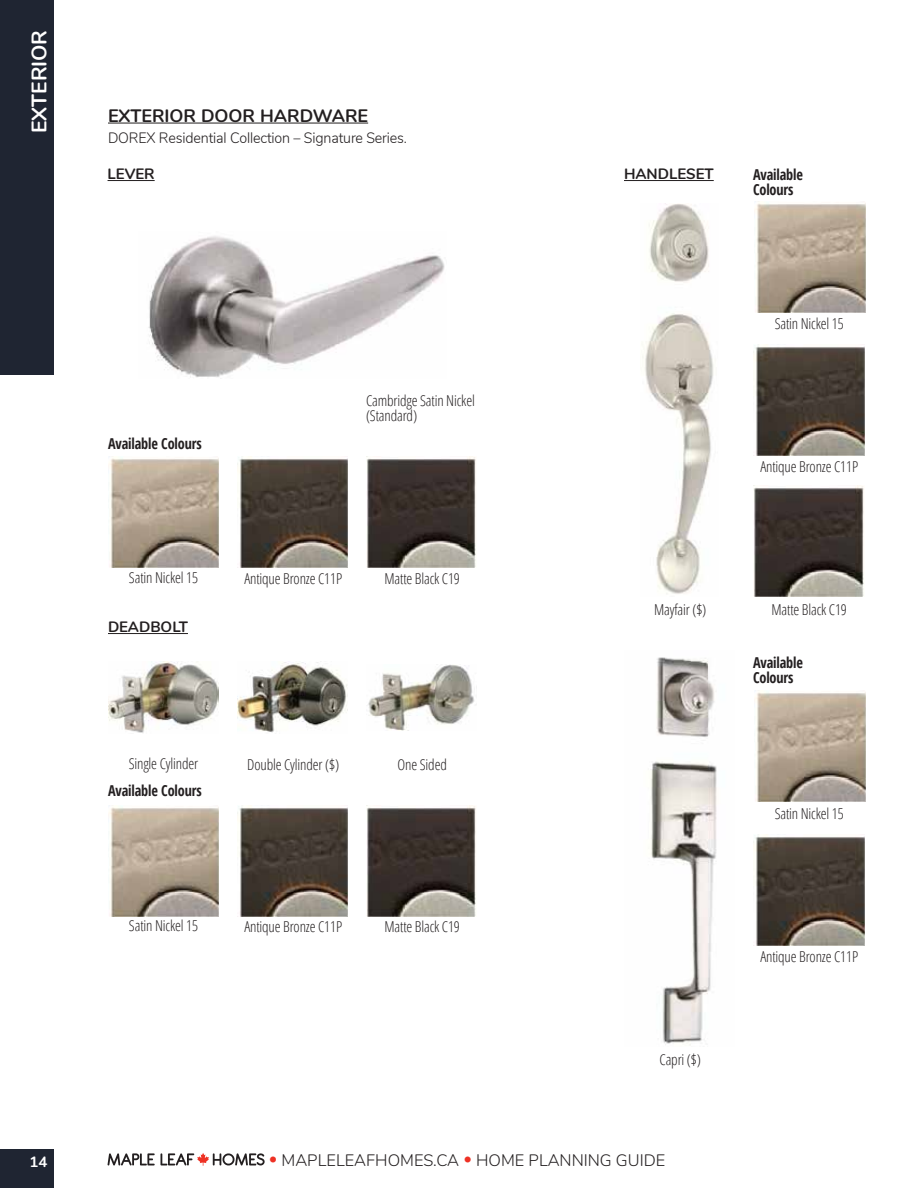
<style>
.page{position:relative;width:918px;height:1188px;background:#fff}
.page>*{position:absolute;margin:0;border:0;box-sizing:border-box;transform-origin:0 0}
.t1{font:700 21px "Nunito";color:#fff}
.t2{font:700 18px "Nunito";color:#231f20}
.t3{font:300 16.5px "Nunito";color:#231f20}
.t4{font:300 15px/15px "Open Sans Condensed";letter-spacing:-.01em;color:#231f20}
.t5{font:700 condensed 15px/15px "Open Sans";letter-spacing:-.01em;color:#231f20;scale:.95 1}
.t6{font:300 15px "Nunito";letter-spacing:-.01em;color:#231f20;scale:.95 1}
.t7{font:700 15px "Nunito";color:#231f20}
.t8{font:700 15px "Nunito";color:#fff}
.s1{color:#ee3124}
</style>
<div class="page">
<div style="left:0;top:1149px;width:54px;height:39px;background:#1f2532"></div>
<div style="left:0;top:0;width:54px;height:375px;background:#1f2532"></div>
<svg style="left:108px;top:1153px;width:157px;height:13px"></svg>
<hr style="left:108px;top:123px;width:260px;height:1px;background:#231f20">
<hr style="left:108px;top:180px;width:47px;height:1px;background:#231f20">
<hr style="left:624px;top:180px;width:90px;height:1px;background:#231f20">
<img style="left:148px;top:236px;width:297px;height:141px">
<img style="left:108px;top:456px;width:111px;height:111px">
<img style="left:754px;top:201px;width:112px;height:111px">
<img style="left:237px;top:456px;width:111px;height:111px">
<img style="left:754px;top:344px;width:111px;height:111px">
<img style="left:366px;top:456px;width:110px;height:111px">
<img style="left:754px;top:486px;width:110px;height:111px">
<hr style="left:108px;top:633px;width:80px;height:1px;background:#231f20">
<img style="left:108px;top:661px;width:111px;height:72px">
<img style="left:237px;top:662px;width:111px;height:71px">
<img style="left:368px;top:664px;width:109px;height:67px">
<img style="left:650px;top:657px;width:67px;height:389px">
<img style="left:108px;top:805px;width:111px;height:111px">
<img style="left:237px;top:805px;width:111px;height:111px">
<img style="left:366px;top:805px;width:110px;height:111px">
<img style="left:642px;top:203px;width:72px;height:391px">
<img style="left:754px;top:692px;width:112px;height:110px">
<img style="left:754px;top:834px;width:111px;height:111px">
<h1 class="t1" style="left:24px;top:133px;width:104px;rotate:-90deg">EXTERIOR</h1>
<p class="t8" style="left:30px;top:1151px;width:19px">14</p>
<p class="t2" style="left:108px;top:102px;width:262px">EXTERIOR DOOR HARDWARE</p>
<p class="t6" style="left:108px;top:126px;width:314px">DOREX Residential Collection – Signature Series.</p>
<p class="t7" style="left:108px;top:163px;width:49px">LEVER</p>
<p class="t7" style="left:624px;top:163px;width:91px">HANDLESET</p>
<p class="t5" style="left:753px;top:167px;width:54px">Available<br>Colours</p>
<p class="t5" style="left:108px;top:436px;width:100px">Available Colours</p>
<p class="t4" style="left:366px;top:392px;width:110px">Cambridge Satin Nickel (Standard)</p>
<p class="t4" style="left:775px;top:315px;width:71px">Satin Nickel 15</p>
<p class="t4" style="left:760px;top:459px;width:99px">Antique Bronze C11P</p>
<p class="t4" style="left:129px;top:570px;width:71px">Satin Nickel 15</p>
<p class="t4" style="left:244px;top:571px;width:99px">Antique Bronze C11P</p>
<p class="t4" style="left:385px;top:571px;width:77px">Matte Black C19</p>
<p class="t7" style="left:108px;top:616px;width:81px">DEADBOLT</p>
<p class="t4" style="left:129px;top:756px;width:71px">Single Cylinder</p>
<p class="t4" style="left:247px;top:757px;width:93px">Double Cylinder ($)</p>
<p class="t4" style="left:398px;top:757px;width:51px">One Sided</p>
<p class="t5" style="left:108px;top:783px;width:100px">Available Colours</p>
<p class="t4" style="left:129px;top:917px;width:71px">Satin Nickel 15</p>
<p class="t4" style="left:244px;top:919px;width:99px">Antique Bronze C11P</p>
<p class="t4" style="left:385px;top:919px;width:77px">Matte Black C19</p>
<p class="t4" style="left:654px;top:602px;width:54px">Mayfair ($)</p>
<p class="t4" style="left:772px;top:602px;width:77px">Matte Black C19</p>
<p class="t5" style="left:753px;top:655px;width:54px">Available<br>Colours</p>
<p class="t4" style="left:775px;top:805px;width:71px">Satin Nickel 15</p>
<p class="t4" style="left:660px;top:1052px;width:43px">Capri ($)</p>
<p class="t4" style="left:760px;top:948px;width:99px">Antique Bronze C11P</p>
<p class="t3" style="left:269px;top:1148px;width:398px"><span class="s1">•</span> MAPLELEAFHOMES.CA <span class="s1">•</span> HOME PLANNING GUIDE</p>
</div>
